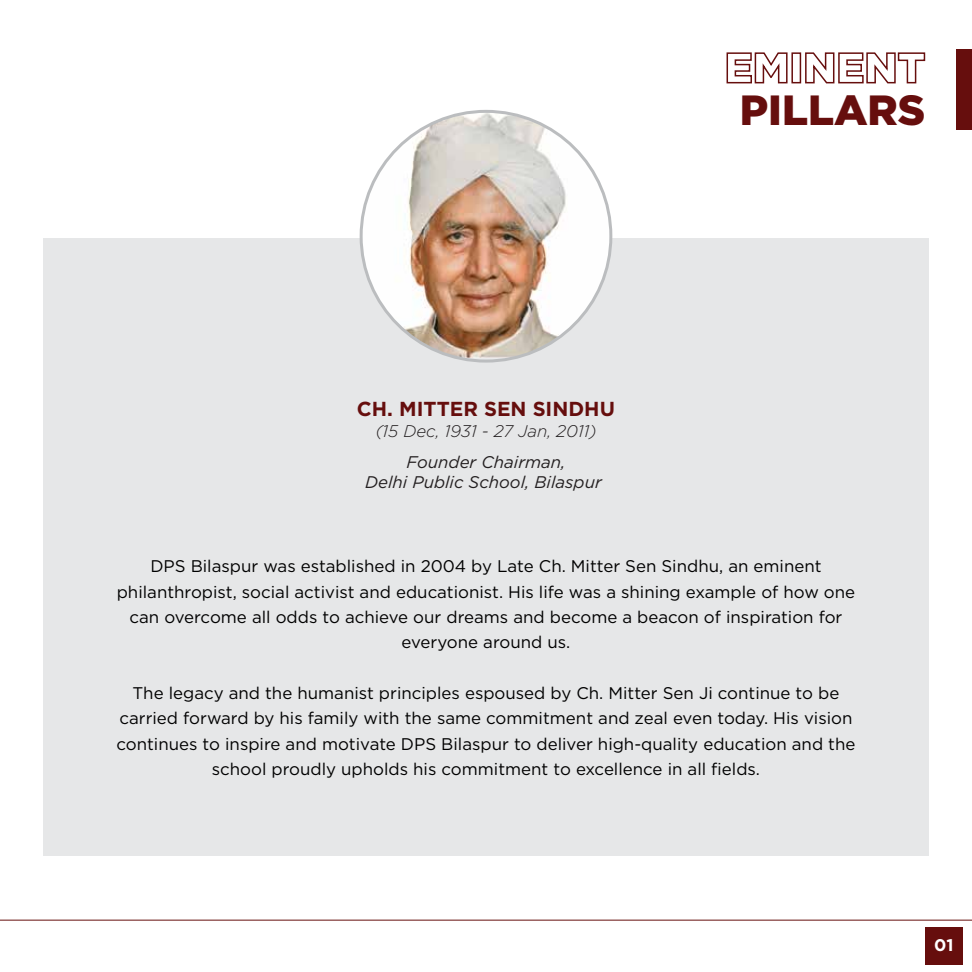
<style>
.page{position:relative;width:972px;height:972px;background:#fff}
.page>*{position:absolute;margin:0;border:0;box-sizing:border-box;transform-origin:0 0}
.t1{font:900 42.15px "Gotham";color:#660e0d}
.t2{font:700 20.25px "Gotham";color:#660e0d}
.t3{font:16.8px/25.3px "Gotham";color:#000;text-align:center}
.t4{font:italic 16.8px/20.2px "Gotham";color:#231f20;text-align:center}
.t5{font:italic 300 16.8px "Gotham";color:#231f20}
.t6{font:700 16.8px "Gotham";color:#fff}
</style>
<div class="page">
<svg style="left:726px;top:52px;width:62px;height:32px"></svg>
<div style="left:791px;top:52px;width:10px;height:31px;border:2px solid #660e0d"></div>
<svg style="left:805px;top:52px;width:121px;height:32px"></svg>
<div style="left:956px;top:49px;width:16px;height:81px;background:#660e0d"></div>
<div style="left:925px;top:927px;width:38px;height:38px;background:#660e0d"></div>
<hr style="left:0;top:920px;width:972px;height:1px;background:#660e0d">
<div style="left:43px;top:239px;width:886px;height:617px;background:#e6e7e8"></div>
<img style="left:361px;top:111px;width:250px;height:247px">
<h1 class="t1" style="left:740px;top:81px;width:187px">PILLARS</h1>
<p class="t2" style="left:357px;top:396px;width:260px">CH. MITTER SEN SINDHU</p>
<p class="t5" style="left:375px;top:421px;width:223px">(15 Dec, 1931 - 27 Jan, 2011)</p>
<p class="t4" style="left:365px;top:452px;width:238px">Founder Chairman,<br>Delhi Public School, Bilaspur</p>
<p class="t3" style="left:117px;top:554px;width:740px">DPS Bilaspur was established in 2004 by Late Ch. Mitter Sen Sindhu, an eminent philanthropist, social activist and educationist. His life was a shining example of how one can overcome all odds to achieve our dreams and become a beacon of inspiration for everyone around us.</p>
<p class="t3" style="left:116px;top:680px;width:741px">The legacy and the humanist principles espoused by Ch. Mitter Sen Ji continue to be carried forward by his family with the same commitment and zeal even today. His vision continues to inspire and motivate DPS Bilaspur to deliver high-quality education and the school proudly upholds his commitment to excellence in all fields.</p>
<p class="t6" style="left:934px;top:934px;width:21px">01</p>
</div>
